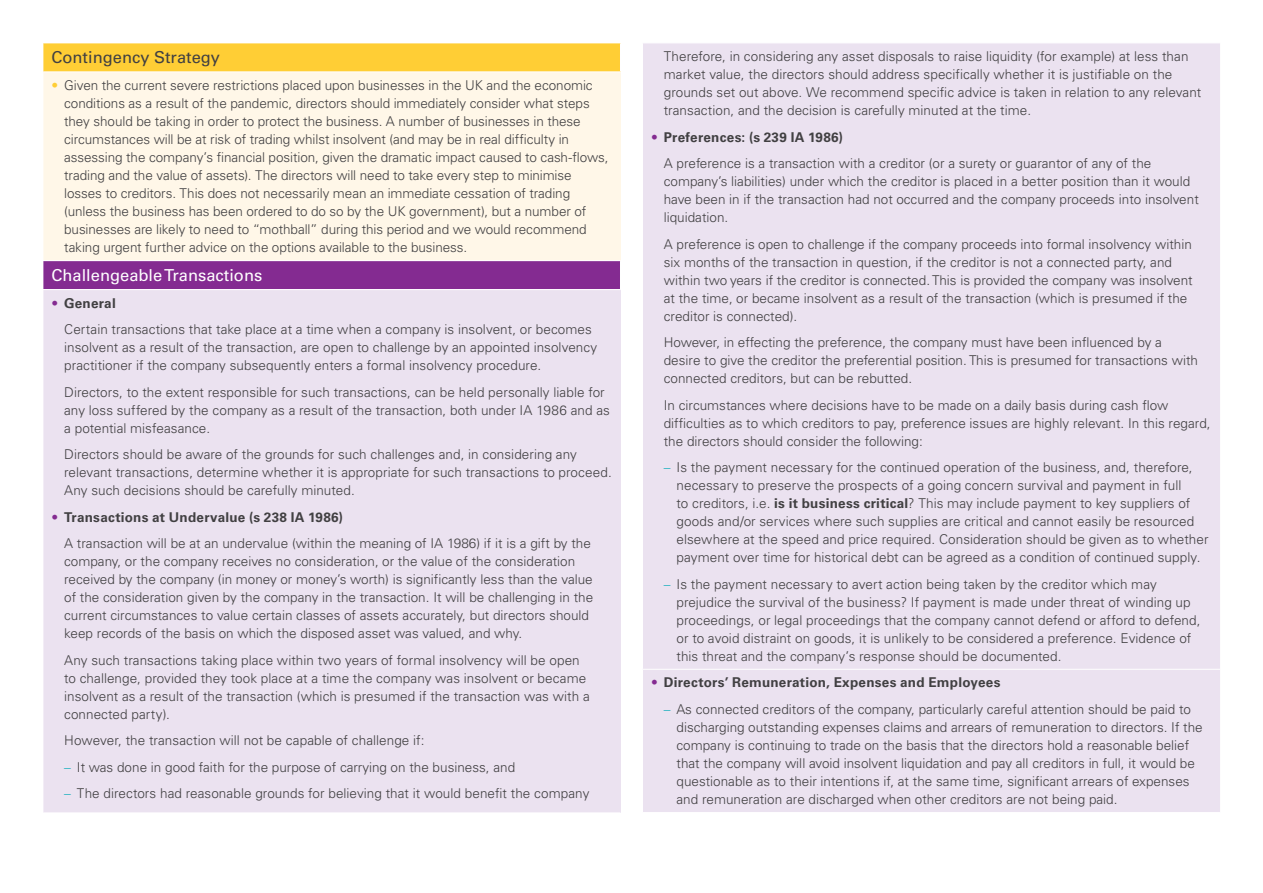
<style>
.page{position:relative;width:1263px;height:893px;background:#fff}
.page>*{position:absolute;margin:0;border:0;box-sizing:border-box;transform-origin:0 0}
.t1{font:16.5px "Univers LTCYR 55 Roman";color:#fff}
.t2{font:16.5px "Univers LTCYR 55 Roman";color:#414042}
.t3{font:300 13.5px/18px "Univers LTCYR 45";color:#414042}
.t4{font:700 13.5px "Univers LTCYR 65";letter-spacing:.02em;color:#414042}
.s1{color:#ffce35}
.s2{font-family:"Univers LTCYR 45";font-weight:300;color:#842b91}
.s3{font-family:"Univers LTCYR 47 Light Cond";font-weight:400;color:#00a9b7}
.s4{font-family:"Univers LTCYR 65";font-weight:700}
</style>
<div class="page">
<div style="left:43px;top:43px;width:577px;height:29px;background:#ffce35"></div>
<div style="left:43px;top:72px;width:577px;height:189px;background:#fff7e8"></div>
<div style="left:43px;top:261px;width:577px;height:29px;background:#842b91"></div>
<div style="left:43px;top:290px;width:577px;height:523px;background:#ebe2f0"></div>
<hr style="left:43px;top:43px;width:578px;height:1px;background:#fff">
<svg style="left:43px;top:43px;width:1px;height:28px"></svg>
<hr style="left:43px;top:71px;width:578px;height:1px;background:#fff">
<hr style="left:43px;top:72px;width:1px;height:188px;background:#fff">
<hr style="left:43px;top:260px;width:578px;height:1px;background:#fff">
<svg style="left:43px;top:261px;width:1px;height:28px"></svg>
<hr style="left:43px;top:289px;width:578px;height:1px;background:#fff">
<hr style="left:43px;top:290px;width:1px;height:522px;background:#fff">
<hr style="left:43px;top:812px;width:577px;height:1px;background:#fff">
<div style="left:643px;top:44px;width:577px;height:768px;background:#ebe2f0"></div>
<hr style="left:642px;top:669px;width:578px;height:1px;background:#fff">
<p class="t2" style="left:51px;top:46px;width:170px">Contingency Strategy</p>
<p class="t3" style="left:64px;top:76px;width:546px;text-indent:-13px"><span class="s1">•</span> Given the current severe restrictions placed upon businesses in the UK and the economic conditions as a result of the pandemic, directors should immediately consider what steps they should be taking in order to protect the business. A number of businesses in these circumstances will be at risk of trading whilst insolvent (and may be in real difficulty in assessing the company’s financial position, given the dramatic impact caused to cash-flows, trading and the value of assets). The directors will need to take every step to minimise losses to creditors. This does not necessarily mean an immediate cessation of trading (unless the business has been ordered to do so by the UK government), but a number of businesses are likely to need to “mothball” during this period and we would recommend taking urgent further advice on the options available to the business.</p>
<p class="t1" style="left:51px;top:264px;width:212px">Challengeable Transactions</p>
<p class="t4" style="left:51px;top:294px;width:66px"><span class="s2">•</span> General</p>
<p class="t3" style="left:64px;top:320px;width:534px">Certain transactions that take place at a time when a company is insolvent, or becomes insolvent as a result of the transaction, are open to challenge by an appointed insolvency practitioner if the company subsequently enters a formal insolvency procedure.</p>
<p class="t3" style="left:64px;top:383px;width:547px">Directors, to the extent responsible for such transactions, can be held personally liable for any loss suffered by the company as a result of the transaction, both under IA 1986 and as a potential misfeasance.</p>
<p class="t3" style="left:64px;top:445px;width:549px">Directors should be aware of the grounds for such challenges and, in considering any relevant transactions, determine whether it is appropriate for such transactions to proceed.<br>Any such decisions should be carefully minuted.</p>
<p class="t4" style="left:51px;top:508px;width:293px"><span class="s2">•</span> Transactions at Undervalue (s 238 IA 1986)</p>
<p class="t3" style="left:64px;top:534px;width:530px">A transaction will be at an undervalue (within the meaning of IA 1986) if it is a gift by the company, or the company receives no consideration, or the value of the consideration received by the company (in money or money’s worth) is significantly less than the value of the consideration given by the company in the transaction. It will be challenging in the current circumstances to value certain classes of assets accurately, but directors should keep records of the basis on which the disposed asset was valued, and why.</p>
<p class="t3" style="left:64px;top:651px;width:527px">Any such transactions taking place within two years of formal insolvency will be open to challenge, provided they took place at a time the company was insolvent or became insolvent as a result of the transaction (which is presumed if the transaction was with a connected party).</p>
<p class="t3" style="left:64px;top:731px;width:362px">However, the transaction will not be capable of challenge if:</p>
<p class="t3" style="left:64px;top:758px;width:452px"><span class="s3">–</span> It was done in good faith for the purpose of carrying on the business, and</p>
<p class="t3" style="left:64px;top:784px;width:527px"><span class="s3">–</span> The directors had reasonable grounds for believing that it would benefit the company</p>
<p class="t3" style="left:664px;top:47px;width:539px">Therefore, in considering any asset disposals to raise liquidity (for example) at less than market value, the directors should address specifically whether it is justifiable on the grounds set out above. We recommend specific advice is taken in relation to any relevant transaction, and the decision is carefully minuted at the time.</p>
<p class="t4" style="left:651px;top:127px;width:194px"><span class="s2">•</span> Preferences: (s 239 IA 1986)</p>
<p class="t3" style="left:664px;top:154px;width:537px">A preference is a transaction with a creditor (or a surety or guarantor of any of the company’s liabilities) under which the creditor is placed in a better position than it would have been in if the transaction had not occurred and the company proceeds into insolvent liquidation.</p>
<p class="t3" style="left:664px;top:235px;width:530px">A preference is open to challenge if the company proceeds into formal insolvency within six months of the transaction in question, if the creditor is not a connected party, and within two years if the creditor is connected. This is provided the company was insolvent at the time, or became insolvent as a result of the transaction (which is presumed if the creditor is connected).</p>
<p class="t3" style="left:664px;top:333px;width:536px">However, in effecting the preference, the company must have been influenced by a desire to give the creditor the preferential position. This is presumed for transactions with connected creditors, but can be rebutted.</p>
<p class="t3" style="left:664px;top:395px;width:548px">In circumstances where decisions have to be made on a daily basis during cash flow difficulties as to which creditors to pay, preference issues are highly relevant. In this regard, the directors should consider the following:</p>
<p class="t3" style="left:676px;top:458px;width:533px;text-indent:-13px"><span class="s3">–</span> Is the payment necessary for the continued operation of the business, and, therefore, necessary to preserve the prospects of a going concern survival and payment in full<br>to creditors, i.e. <span class="s4">is it business critical</span>? This may include payment to key suppliers of goods and/or services where such supplies are critical and cannot easily be resourced elsewhere at the speed and price required. Consideration should be given as to whether payment over time for historical debt can be agreed as a condition of continued supply.</p>
<p class="t3" style="left:676px;top:574px;width:526px;text-indent:-13px"><span class="s3">–</span> Is the payment necessary to avert action being taken by the creditor which may prejudice the survival of the business? If payment is made under threat of winding up proceedings, or legal proceedings that the company cannot defend or afford to defend, or to avoid distraint on goods, it is unlikely to be considered a preference. Evidence of this threat and the company’s response should be documented.</p>
<p class="t4" style="left:651px;top:673px;width:351px"><span class="s2">•</span> Directors’ Remuneration, Expenses and Employees</p>
<p class="t3" style="left:676px;top:700px;width:528px;text-indent:-13px"><span class="s3">–</span> As connected creditors of the company, particularly careful attention should be paid to discharging outstanding expenses claims and arrears of remuneration to directors. If the company is continuing to trade on the basis that the directors hold a reasonable belief that the company will avoid insolvent liquidation and pay all creditors in full, it would be questionable as to their intentions if, at the same time, significant arrears of expenses and remuneration are discharged when other creditors are not being paid.</p>
</div>
